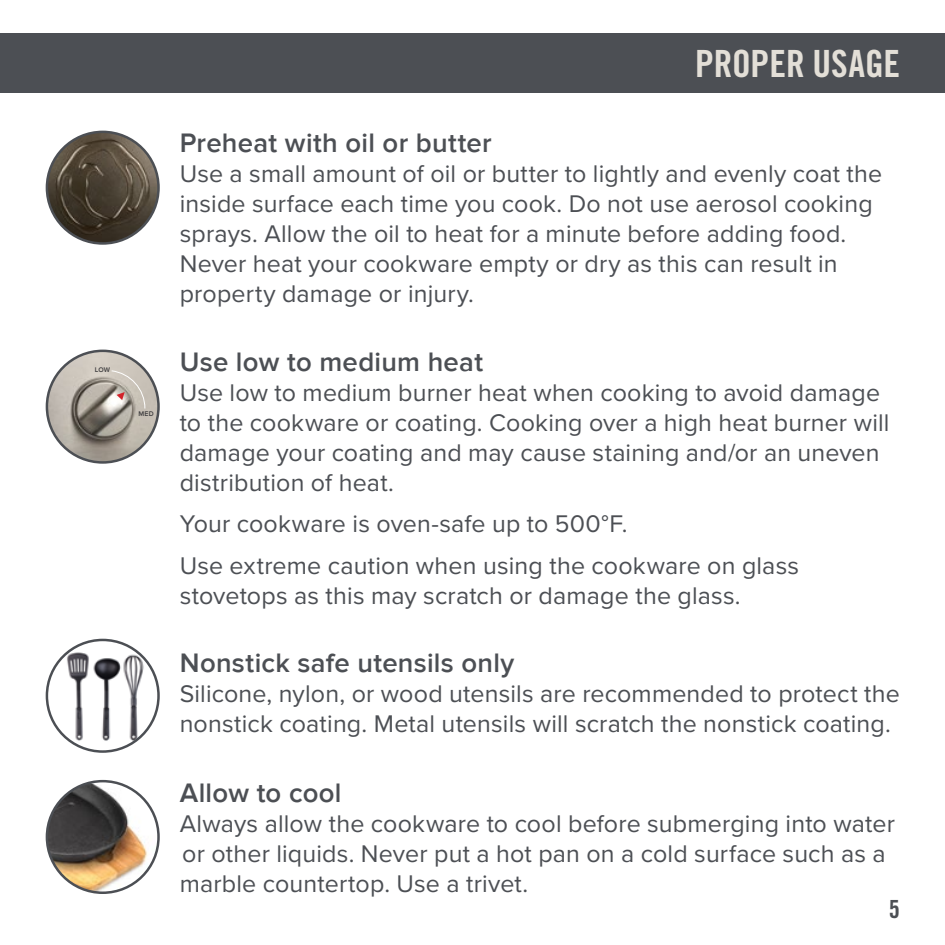
<style>
.page{position:relative;width:945px;height:945px;background:#fff}
.page>*{position:absolute;margin:0;border:0;box-sizing:border-box;transform-origin:0 0}
.t1{font:37.5px "Trade Gothic LT Std Bd Cn 20";color:#e3dfd7}
.t2{font:600 27.5px "Proxima Nova";letter-spacing:.01em;color:#4c4f54}
.t3{font:25px/30px "Proxima Nova";letter-spacing:.005em;color:#4c4f54}
.t4{font:25px "Trade Gothic LT Std Bd Cn 20";color:#4c4f54}
.t5{font:600 7px "Proxima Nova";letter-spacing:.025em;color:#3d3c3e}
</style>
<div class="page">
<div style="left:0;top:34px;width:945px;height:59px;background:#4c4f54"></div>
<svg style="left:47px;top:640px;width:112px;height:112px"></svg>
<img style="left:61px;top:647px;width:98px;height:99px">
<div style="left:46px;top:639px;width:114px;height:114px;border:2px solid #4c4f54;border-radius:50%"></div>
<img style="left:47px;top:781px;width:112px;height:112px;border-radius:56px">
<div style="left:46px;top:780px;width:114px;height:114px;border:2px solid #4c4f54;border-radius:50%"></div>
<img style="left:47px;top:351px;width:112px;height:111px;border-radius:56px">
<div style="left:46px;top:350px;width:114px;height:114px;border:2px solid #4c4f54;border-radius:50%"></div>
<svg style="left:111px;top:370px;width:35px;height:40px"></svg>
<img style="left:47px;top:132px;width:112px;height:111px;border-radius:56px">
<div style="left:46px;top:131px;width:114px;height:114px;border:2px solid #4c4f54;border-radius:50%"></div>
<p class="t5" style="left:95px;top:366px;width:17px">LOW</p>
<p class="t5" style="left:138px;top:409px;width:17px">MED</p>
<h1 class="t1" style="left:695px;top:41px;width:206px">PROPER USAGE</h1>
<p class="t2" style="left:180px;top:127px;width:314px">Preheat with oil or butter</p>
<p class="t3" style="left:180px;top:158px;width:704px">Use a small amount of oil or butter to lightly and evenly coat the inside surface each time you cook. Do not use aerosol cooking sprays. Allow the oil to heat for a minute before adding food.<br>Never heat your cookware empty or dry as this can result in property damage or injury.</p>
<p class="t2" style="left:180px;top:346px;width:305px">Use low to medium heat</p>
<p class="t3" style="left:180px;top:377px;width:711px">Use low to medium burner heat when cooking to avoid damage to the cookware or coating. Cooking over a high heat burner will damage your coating and may cause staining and/or an uneven distribution of heat.</p>
<p class="t3" style="left:180px;top:502px;width:621px;line-height:41.2px">Your cookware is oven-safe up to 500°F.<br>Use extreme caution when using the cookware on glass</p>
<p class="t3" style="left:180px;top:579px;width:560px">stovetops as this may scratch or damage the glass.</p>
<p class="t2" style="left:180px;top:647px;width:336px">Nonstick safe utensils only</p>
<p class="t3" style="left:180px;top:678px;width:722px">Silicone, nylon, or wood utensils are recommended to protect the nonstick coating. Metal utensils will scratch the nonstick coating.</p>
<p class="t2" style="left:180px;top:777px;width:163px">Allow to cool</p>
<p class="t3" style="left:180px;top:807px;width:717px">Always allow the cookware to cool before submerging into water or other liquids. Never put a hot pan on a cold surface such as a marble countertop. Use a trivet.</p>
<p class="t4" style="left:889px;top:894px;width:13px">5</p>
</div>
